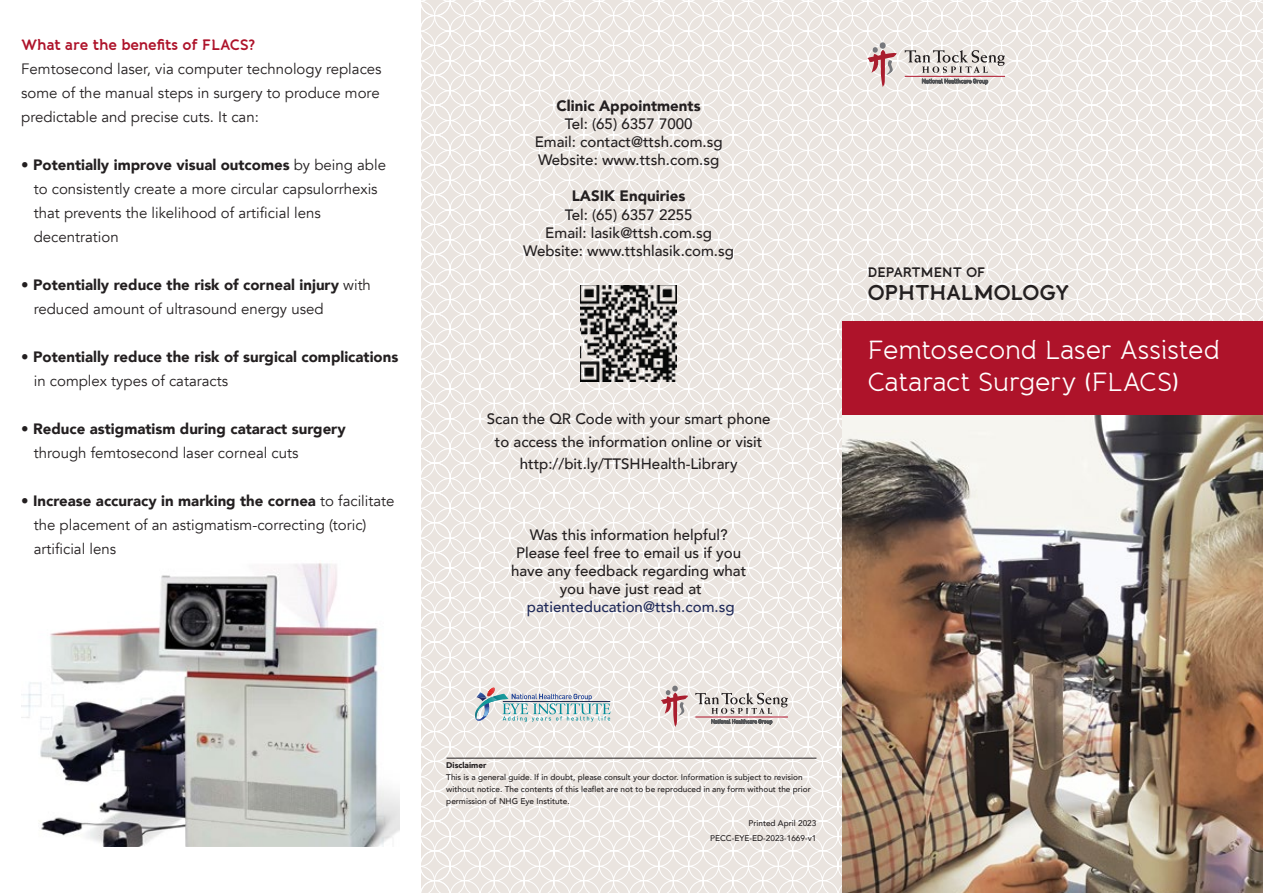
<style>
.page{position:relative;width:1263px;height:893px;background:#fff}
.page>*{position:absolute;margin:0;border:0;box-sizing:border-box;transform-origin:0 0}
.t1{font:26.25px/31.5px "Banda";letter-spacing:-.01em;color:#fff}
.t2{font:700 21px "Banda";letter-spacing:-.025em;color:#231f20}
.t3{font:15px/24px "Avenir";color:#231f20}
.t4{font:500 15px/18.1px "Avenir";color:#231f20;text-align:center}
.t5{font:900 15px/24px "Avenir";color:#231f20}
.t6{font:500 15px "Avenir";color:#1f2958}
.t7{font:700 14.85px "Banda";letter-spacing:-.015em;color:#ae132a}
.t8{font:700 13.5px "Banda";letter-spacing:-.03em;color:#231f20}
.t9{font:500 8.25px/12px "Avenir";color:#231f20;text-align:right}
.t10{font:900 8.25px "Avenir";color:#231f20}
.s1{font-weight:900}
.s2{font-weight:400}
</style>
<div class="page">
<svg style="left:450px;top:0;width:612px;height:150px"></svg>
<svg style="left:450px;top:150px;width:612px;height:268px"></svg>
<svg style="left:450px;top:418px;width:392px;height:299px"></svg>
<svg style="left:450px;top:717px;width:392px;height:176px"></svg>
<svg style="left:421px;top:0;width:29px;height:893px"></svg>
<svg style="left:1077px;top:0;width:186px;height:321px"></svg>
<svg style="left:1091px;top:150px;width:172px;height:171px"></svg>
<div style="left:1047px;top:15px;width:30px;height:31px;border:1px solid #fff;border-radius:50%"></div>
<div style="left:1077px;top:15px;width:30px;height:31px;border:1px solid #fff;border-radius:50%"></div>
<div style="left:1047px;top:45px;width:31px;height:31px;border:1px solid #fff;border-radius:50%"></div>
<div style="left:1077px;top:45px;width:30px;height:31px;border:1px solid #fff;border-radius:50%"></div>
<div style="left:1047px;top:75px;width:30px;height:30px;border:1px solid #fff;border-radius:50%"></div>
<div style="left:1077px;top:75px;width:30px;height:30px;border:1px solid #fff;border-radius:50%"></div>
<div style="left:1047px;top:105px;width:31px;height:30px;border:1px solid #fff;border-radius:50%"></div>
<div style="left:1077px;top:105px;width:30px;height:30px;border:1px solid #fff;border-radius:50%"></div>
<div style="left:1047px;top:135px;width:30px;height:30px;border:1px solid #fff;border-radius:50%"></div>
<div style="left:1077px;top:135px;width:30px;height:30px;border:1px solid #fff;border-radius:50%"></div>
<div style="left:1047px;top:164px;width:31px;height:31px;border:1px solid #fff;border-radius:50%"></div>
<div style="left:1077px;top:164px;width:30px;height:31px;border:1px solid #fff;border-radius:50%"></div>
<div style="left:1047px;top:194px;width:30px;height:31px;border:1px solid #fff;border-radius:50%"></div>
<div style="left:1077px;top:194px;width:30px;height:31px;border:1px solid #fff;border-radius:50%"></div>
<div style="left:1047px;top:224px;width:31px;height:30px;border:1px solid #fff;border-radius:50%"></div>
<div style="left:1077px;top:224px;width:30px;height:30px;border:1px solid #fff;border-radius:50%"></div>
<div style="left:1047px;top:254px;width:30px;height:30px;border:1px solid #fff;border-radius:50%"></div>
<div style="left:1077px;top:254px;width:30px;height:30px;border:1px solid #fff;border-radius:50%"></div>
<div style="left:1047px;top:284px;width:31px;height:30px;border:1px solid #fff;border-radius:50%"></div>
<div style="left:1077px;top:284px;width:30px;height:30px;border:1px solid #fff;border-radius:50%"></div>
<div style="left:1047px;top:314px;width:30px;height:30px;border:1px solid #fff;border-radius:50%"></div>
<div style="left:1077px;top:314px;width:30px;height:30px;border:1px solid #fff;border-radius:50%"></div>
<svg style="left:1047px;top:0;width:60px;height:16px"></svg>
<div style="left:1061px;top:1px;width:31px;height:30px;border:1px solid #fff;border-radius:50%"></div>
<div style="left:1061px;top:31px;width:31px;height:30px;border:1px solid #fff;border-radius:50%"></div>
<div style="left:1061px;top:61px;width:31px;height:30px;border:1px solid #fff;border-radius:50%"></div>
<div style="left:1061px;top:90px;width:31px;height:31px;border:1px solid #fff;border-radius:50%"></div>
<div style="left:1061px;top:120px;width:31px;height:31px;border:1px solid #fff;border-radius:50%"></div>
<div style="left:1061px;top:150px;width:31px;height:31px;border:1px solid #fff;border-radius:50%"></div>
<div style="left:1061px;top:180px;width:31px;height:30px;border:1px solid #fff;border-radius:50%"></div>
<div style="left:1061px;top:210px;width:31px;height:30px;border:1px solid #fff;border-radius:50%"></div>
<div style="left:1061px;top:240px;width:31px;height:30px;border:1px solid #fff;border-radius:50%"></div>
<div style="left:1061px;top:269px;width:31px;height:31px;border:1px solid #fff;border-radius:50%"></div>
<div style="left:1061px;top:299px;width:31px;height:31px;border:1px solid #fff;border-radius:50%"></div>
<img style="left:842px;top:414px;width:421px;height:479px">
<div style="left:842px;top:321px;width:421px;height:93px;background:#ae132a"></div>
<img style="left:21px;top:563px;width:379px;height:283px">
<svg style="left:905px;top:50px;width:100px;height:23px;background:#c6c1be"></svg>
<svg style="left:867px;top:47px;width:30px;height:41px"></svg>
<div style="left:880px;top:42px;width:6px;height:7px;background:#76777b;border-radius:50%"></div>
<svg style="left:922px;top:79px;width:66px;height:5px"></svg>
<hr style="left:905px;top:76px;width:100px;height:1px;background:#ae132a">
<hr style="left:446px;top:758px;width:370px;height:1px;background:#231f20">
<img style="left:495px;top:694px;width:8px;height:25px">
<img style="left:495px;top:697px;width:2px;height:11px">
<svg style="left:475px;top:688px;width:20px;height:33px"></svg>
<svg style="left:503px;top:694px;width:107px;height:28px;background:#b9cbd0"></svg>
<svg style="left:660px;top:686px;width:28px;height:42px"></svg>
<svg style="left:695px;top:693px;width:93px;height:31px;background:#c4bdbb"></svg>
<hr style="left:695px;top:717px;width:93px;height:1px;background:#ae132a">
<img style="left:580px;top:285px;width:97px;height:96px">
<p class="t7" style="left:21px;top:35px;width:235px">What are the benefits of FLACS?</p>
<p class="t3" style="left:21px;top:57px;width:362px">Femtosecond laser, via computer technology replaces some of the manual steps in surgery to produce more predictable and precise cuts. It can:</p>
<p class="t3" style="left:34px;top:153px;width:354px;text-indent:-13px"><span class="s1">• Potentially improve visual outcomes</span> by being able to consistently create a more circular capsulorrhexis that prevents the likelihood of artificial lens decentration</p>
<p class="t5" style="left:34px;top:272px;width:339px;text-indent:-13px">• Potentially reduce the risk of corneal injury <span class="s2">with reduced amount of ultrasound energy used</span></p>
<p class="t5" style="left:21px;top:344px;width:378px">• Potentially reduce the risk of surgical complications</p>
<p class="t3" style="left:34px;top:369px;width:196px">in complex types of cataracts</p>
<p class="t5" style="left:21px;top:416px;width:326px">• Reduce astigmatism during cataract surgery</p>
<p class="t3" style="left:34px;top:441px;width:266px">through femtosecond laser corneal cuts</p>
<p class="t3" style="left:34px;top:489px;width:362px;text-indent:-13px"><span class="s1">• Increase accuracy in marking the cornea</span> to facilitate the placement of an astigmatism-correcting (toric) artificial lens</p>
<p class="t5" style="left:557px;top:93px;width:146px">Clinic Appointments</p>
<p class="t4" style="left:535px;top:114px;width:189px">Tel: (65) 6357 7000<br>Email: contact@ttsh.com.sg<br>Website: www.ttsh.com.sg</p>
<p class="t5" style="left:572px;top:184px;width:115px">LASIK Enquiries</p>
<p class="t4" style="left:523px;top:204px;width:212px">Tel: (65) 6357 2255<br>Email: lasik@ttsh.com.sg<br>Website: www.ttshlasik.com.sg</p>
<p class="t4" style="left:487px;top:407px;width:285px;line-height:22.2px">Scan the QR Code with your smart phone to access the information online or visit http://bit.ly/TTSHHealth-Library</p>
<p class="t4" style="left:511px;top:525px;width:237px">Was this information helpful?<br>Please feel free to email us if you have any feedback regarding what you have just read at</p>
<p class="t6" style="left:527px;top:594px;width:209px">patienteducation@ttsh.com.sg</p>
<p class="t8" style="left:867px;top:264px;width:119px">DEPARTMENT OF</p>
<h2 class="t2" style="left:867px;top:279px;width:203px">OPHTHALMOLOGY</h2>
<h1 class="t1" style="left:867px;top:335px;width:354px">Femtosecond Laser Assisted<br>Cataract Surgery (FLACS)</h1>
<p class="t10" style="left:446px;top:758px;width:42px">Disclaimer</p>
<p class="t9" style="left:446px;top:771px;width:366px;text-align:left">This is a general guide. If in doubt, please consult your doctor. Information is subject to revision without notice. The contents of this leaflet are not to be reproduced in any form without the prior permission of NHG Eye Institute.</p>
<p class="t9" style="left:710px;top:815px;width:108px;line-height:15px">Printed April 2023<br>PECC-EYE-ED-2023-1669-v1</p>
</div>
